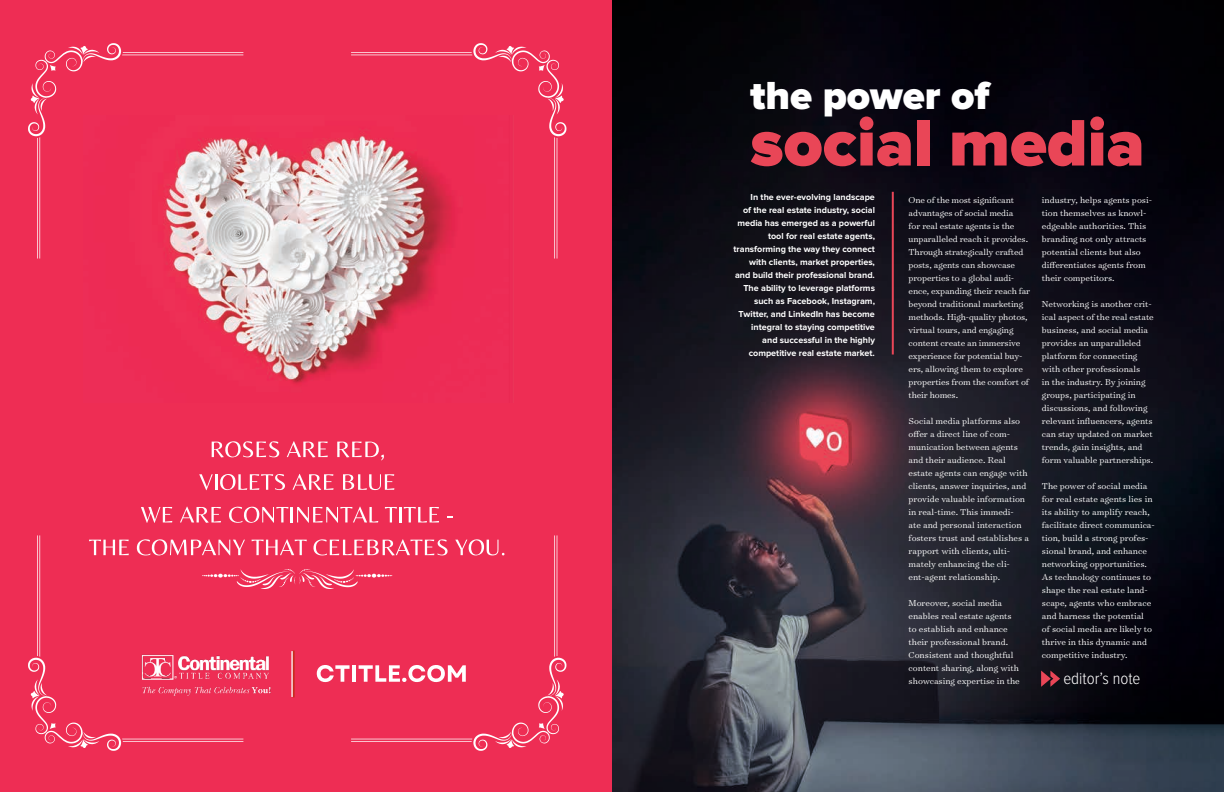
<style>
.page{position:relative;width:1224px;height:792px;background:#fff}
.page>*{position:absolute;margin:0;border:0;box-sizing:border-box;transform-origin:0 0}
.t1{font:900 68.1px "Proxima Nova";color:#e94657}
.t2{font:900 40.6px "Proxima Nova";color:#fff}
.t3{font:300 17px "Proxima Nova Cond";color:#fff}
.t4{font:300 9.8px/13px "Surveyor Text";color:#fff}
.t5{font:700 9px/13px "Proxima Nova";color:#fff;text-align:right}
</style>
<div class="page">
<img style="left:612px;top:0;width:612px;height:792px">
<svg style="left:1041px;top:671px;width:19px;height:16px"></svg>
<div style="left:0;top:0;width:612px;height:792px;background:#ee2d54"></div>
<img style="left:170px;top:138px;width:267px;height:246px">
<svg style="left:28px;top:43px;width:215px;height:216px"></svg>
<svg style="left:212px;top:441px;width:67px;height:16px"></svg>
<svg style="left:287px;top:441px;width:41px;height:16px"></svg>
<svg style="left:337px;top:442px;width:47px;height:18px"></svg>
<svg style="left:199px;top:474px;width:86px;height:16px"></svg>
<svg style="left:292px;top:474px;width:42px;height:16px"></svg>
<svg style="left:343px;top:474px;width:51px;height:16px"></svg>
<svg style="left:141px;top:507px;width:31px;height:16px"></svg>
<svg style="left:180px;top:507px;width:41px;height:16px"></svg>
<svg style="left:229px;top:507px;width:149px;height:16px"></svg>
<svg style="left:385px;top:507px;width:54px;height:15px"></svg>
<svg style="left:447px;top:516px;width:6px;height:2px"></svg>
<svg style="left:351px;top:43px;width:215px;height:216px"></svg>
<svg style="left:28px;top:535px;width:538px;height:216px"></svg>
<hr style="left:892px;top:192px;width:2px;height:163px;background:#e94657">
<h2 class="t2" style="left:750px;top:77px;width:241px">the power of</h2>
<h1 class="t1" style="left:750px;top:112px;width:396px">social media</h1>
<p class="t4" style="left:909px;top:193px;width:123px">One of the most significant advantages of social media<br>for real estate agents is the unparalleled reach it provides.<br>Through strategically crafted posts, agents can showcase properties to a global audi&shy;ence, expanding their reach far beyond traditional marketing methods. High-quality photos, virtual tours, and engaging content create an immersive experience for potential buy&shy;ers, allowing them to explore properties from the comfort of their homes.</p>
<p class="t4" style="left:909px;top:414px;width:122px">Social media platforms also offer a direct line of com&shy;munication between agents and their audience. Real estate agents can engage with clients, answer inquiries, and provide valuable information in real-time. This immedi-<br>ate and personal interaction fosters trust and establishes a rapport with clients, ulti&shy;mately enhancing the cli&shy;ent-agent relationship.</p>
<p class="t4" style="left:909px;top:596px;width:113px">Moreover, social media enables real estate agents to establish and enhance their professional brand.<br>Consistent and thoughtful content sharing, along with showcasing expertise in the</p>
<p class="t5" style="left:734px;top:191px;width:143px">In the ever-evolving landscape<br>of the real estate industry, social media has emerged as a powerful tool for real estate agents, transforming the way they connect with clients, market properties, and build their professional brand.<br>The ability to leverage platforms such as Facebook, Instagram,<br>Twitter, and LinkedIn has become integral to staying competitive<br>and successful in the highly competitive real estate market.</p>
<p class="t4" style="left:1042px;top:193px;width:112px">industry, helps agents posi&shy;tion themselves as knowl&shy;edgeable authorities. This branding not only attracts potential clients but also differentiates agents from their competitors.</p>
<p class="t4" style="left:1042px;top:297px;width:113px">Networking is another crit&shy;ical aspect of the real estate business, and social media provides an unparalleled platform for connecting with other professionals<br>in the industry. By joining groups, participating in discussions, and following relevant influencers, agents can stay updated on market trends, gain insights, and form valuable partnerships.</p>
<p class="t4" style="left:1042px;top:479px;width:114px">The power of social media for real estate agents lies in its ability to amplify reach, facilitate direct communica&shy;tion, build a strong profes&shy;sional brand, and enhance networking opportunities.<br>As technology continues to shape the real estate land&shy;scape, agents who embrace and harness the potential<br>of social media are likely to thrive in this dynamic and competitive industry.</p>
<h3 class="t3" style="left:1063px;top:671px;width:79px">editor’s note</h3>
</div>
